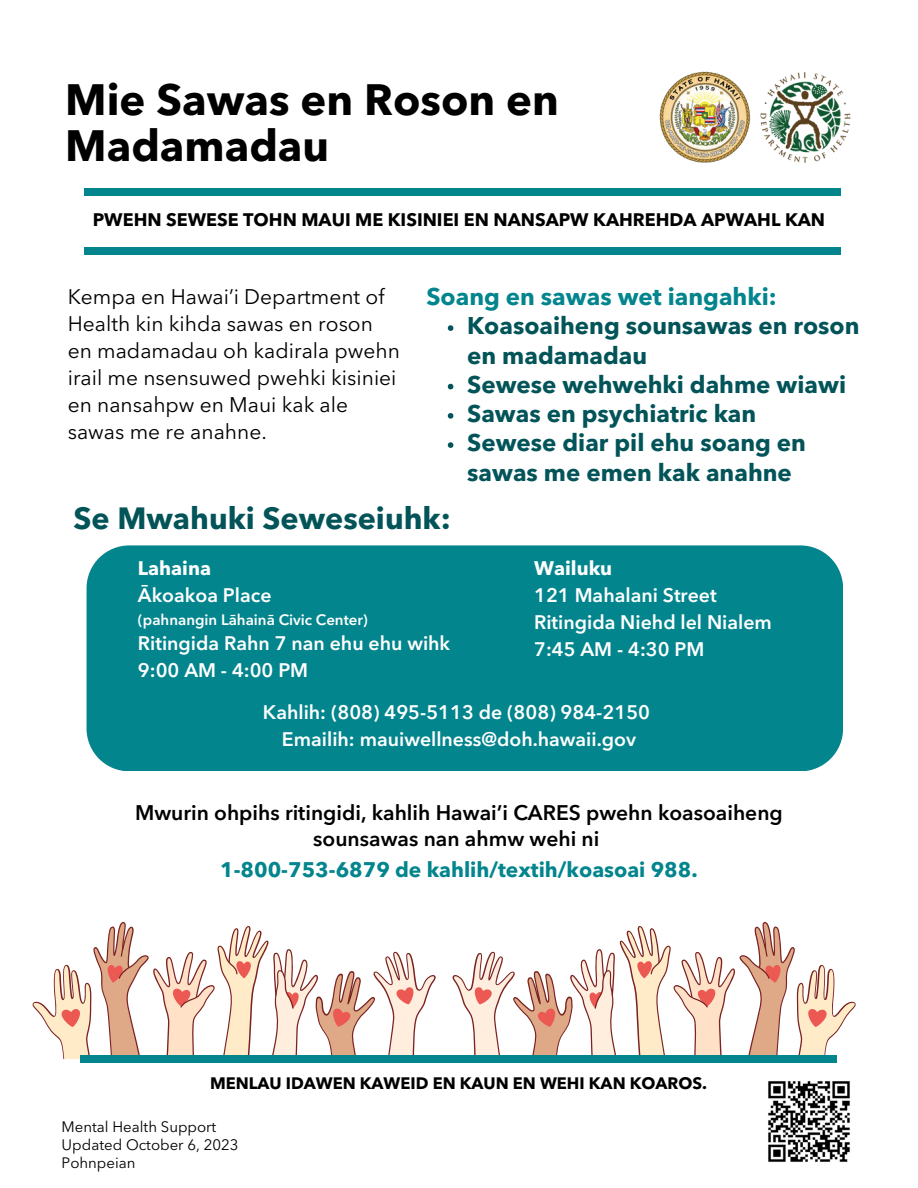
<style>
.page{position:relative;width:918px;height:1188px;background:#fff}
.page>*{position:absolute;margin:0;border:0;box-sizing:border-box;transform-origin:0 0}
.t1{font:700 43.5px/46.2px "Avenir Next LT Pro";color:#000}
.t2{font:700 30.45px "Avenir Next LT Pro";color:#025459}
.t3{font:700 24px/29.2px "Avenir Next LT Pro";color:#025459}
.t4{font:700 24px "Avenir Next LT Pro";color:#03858d}
.t5{font:21px/27px "Avenir Next LT Pro";color:#000}
.t6{font:600 21px/25.8px "Avenir Next LT Pro";color:#000;text-align:center}
.t7{font:700 21px "Avenir Next LT Pro";color:#03858d}
.t8{font:600 19.5px/27px "Avenir Next LT Pro";color:#fff}
.t9{font:700 19.5px "Avenir Next LT Pro";color:#fff}
.t10{font:700 18px "Avenir Next LT Pro";color:#000}
.t11{font:700 16.5px "Avenir Next LT Pro";color:#000}
.t12{font:15px "Avenir Next LT Pro";color:#000}
.t13{font:600 15px "Avenir Next LT Pro";color:#fff}
</style>
<div class="page">
<img style="left:659px;top:71px;width:192px;height:92px">
<div style="left:84px;top:188px;width:756px;height:8px;background:#03858d"></div>
<div style="left:84px;top:247px;width:756px;height:8px;background:#03858d"></div>
<svg style="left:32px;top:922px;width:404px;height:137px"></svg>
<svg style="left:452px;top:922px;width:404px;height:133px"></svg>
<div style="left:81px;top:1055px;width:756px;height:8px;background:#03858d"></div>
<img style="left:768px;top:1081px;width:82px;height:81px">
<svg style="left:448px;top:325px;width:5px;height:6px"></svg>
<svg style="left:448px;top:384px;width:5px;height:5px"></svg>
<svg style="left:448px;top:413px;width:5px;height:6px"></svg>
<svg style="left:448px;top:442px;width:5px;height:6px"></svg>
<div style="left:87px;top:545px;width:756px;height:226px;background:#03858d"></div>
<p class="t1" style="left:65px;top:81px;width:495px">Mie Sawas en Roson en<br>Madamadau</p>
<p class="t10" style="left:93px;top:212px;width:734px">PWEHN SEWESE TOHN MAUI ME KISINIEI EN NANSAPW KAHREHDA APWAHL KAN</p>
<p class="t5" style="left:68px;top:285px;width:334px">Kempa en Hawai’i Department of<br>Health kin kihda sawas en roson en madamadau oh kadirala pwehn irail me nsensuwed pwehki kisiniei en nansahpw en Maui kak ale sawas me re anahne.</p>
<p class="t4" style="left:426px;top:287px;width:352px">Soang en sawas wet iangahki:</p>
<p class="t3" style="left:467px;top:314px;width:394px">Koasoaiheng sounsawas en roson en madamadau</p>
<p class="t3" style="left:467px;top:372px;width:380px">Sewese wehwehki dahme wiawi</p>
<p class="t3" style="left:467px;top:401px;width:291px">Sawas en psychiatric kan</p>
<p class="t3" style="left:467px;top:431px;width:340px">Sewese diar pil ehu soang en sawas me emen kak anahne</p>
<p class="t2" style="left:74px;top:506px;width:379px">Se Mwahuki Seweseiuhk:</p>
<p class="t9" style="left:138px;top:561px;width:75px">Lahaina</p>
<p class="t8" style="left:138px;top:584px;width:135px">Ākoakoa Place</p>
<p class="t13" style="left:138px;top:614px;width:231px">(pahnangin Lāhainā Civic Center)</p>
<p class="t8" style="left:138px;top:631px;width:314px">Ritingida Rahn 7 nan ehu ehu wihk<br>9:00 AM - 4:00 PM</p>
<p class="t9" style="left:534px;top:561px;width:80px">Wailuku</p>
<p class="t8" style="left:534px;top:584px;width:184px">121 Mahalani Street</p>
<p class="t8" style="left:534px;top:611px;width:239px">Ritingida Niehd lel Nialem<br>7:45 AM - 4:30 PM</p>
<p class="t8" style="left:263px;top:701px;width:389px">Kahlih: (808) 495-5113 de (808) 984-2150</p>
<p class="t8" style="left:282px;top:728px;width:356px">Emailih: mauiwellness@doh.hawaii.gov</p>
<p class="t6" style="left:135px;top:802px;width:649px">Mwurin ohpihs ritingidi, kahlih Hawai’i CARES pwehn koasoaiheng sounsawas nan ahmw wehi ni</p>
<p class="t7" style="left:220px;top:861px;width:479px">1-800-753-6879 de kahlih/textih/koasoai 988.</p>
<p class="t11" style="left:210px;top:1077px;width:499px">MENLAU IDAWEN KAWEID EN KAUN EN WEHI KAN KOAROS.</p>
<p class="t12" style="left:62px;top:1121px;width:156px">Mental Health Support</p>
<p class="t12" style="left:62px;top:1139px;width:178px">Updated October 6, 2023</p>
<p class="t12" style="left:62px;top:1157px;width:75px">Pohnpeian</p>
</div>
